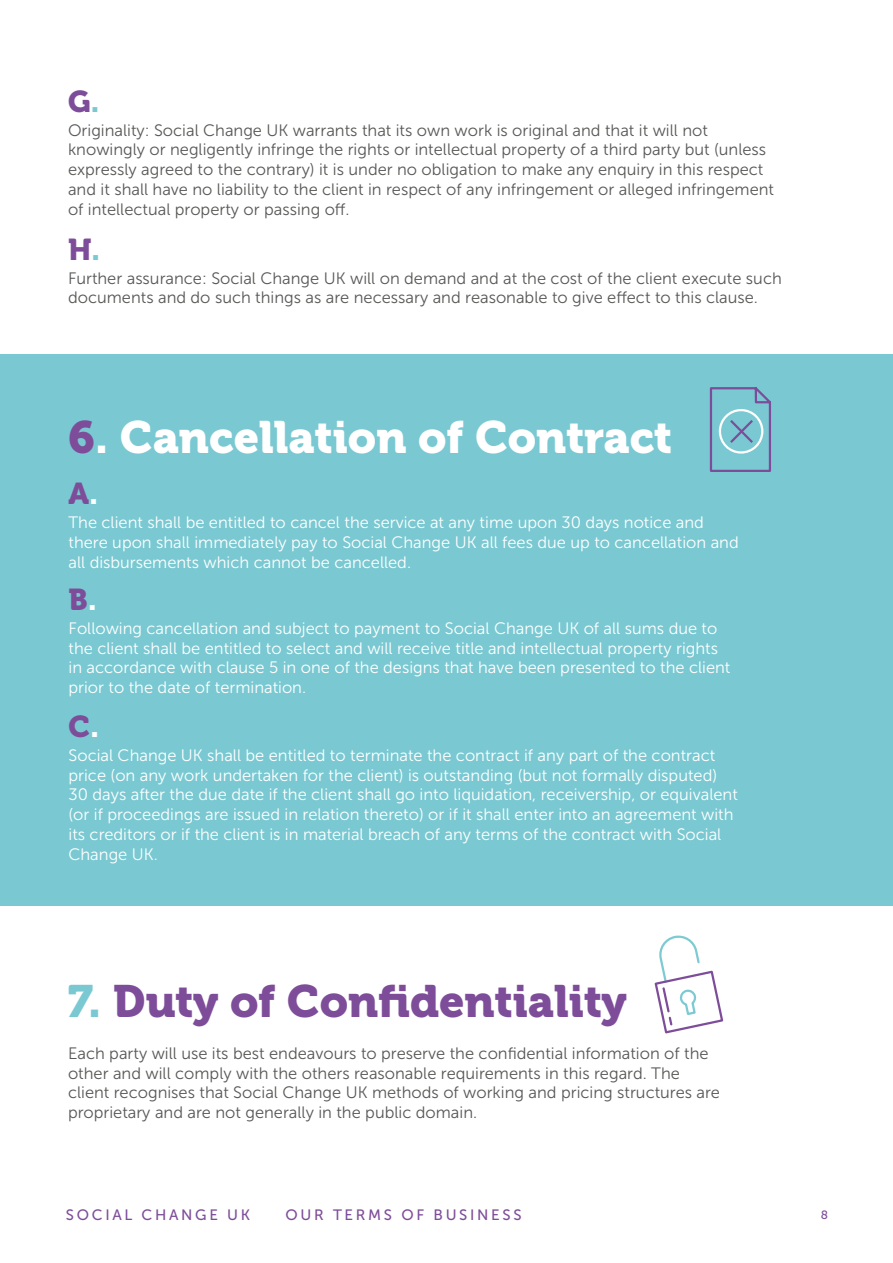
<style>
.page{position:relative;width:893px;height:1263px;background:#fff}
.page>*{position:absolute;margin:0;border:0;box-sizing:border-box;transform-origin:0 0}
.t1{font:45px "Museo 900";color:#fff}
.t2{font:45px "Museo 900";color:#7e4d99}
.t3{font:30px "Museo 900";color:#7e4d99}
.t4{font:16.5px/19.8px "Museo Sans 300";color:#fff}
.t5{font:16.5px/19.8px "Museo Sans 300";color:#575756}
.t6{font:15px "Museo Sans 500";letter-spacing:.18em;color:#7e4d99}
.t7{font:12px "Museo Sans 500";color:#7e4d99}
.s1{color:#7ac9d2}
.s2{color:#7e4d99}
.s3{color:#fff}
</style>
<div class="page">
<div style="left:0;top:354px;width:893px;height:552px;background:#7ac9d2"></div>
<svg style="left:709px;top:387px;width:62px;height:85px"></svg>
<svg style="left:654px;top:935px;width:70px;height:99px"></svg>
<h2 class="t3" style="left:68px;top:84px;width:33px">G<span class="s1">.</span></h2>
<p class="t5" style="left:68px;top:120px;width:708px">Originality: Social Change UK warrants that its own work is original and that it will not knowingly or negligently infringe the rights or intellectual property of a third party but (unless expressly agreed to the contrary) it is under no obligation to make any enquiry in this respect and it shall have no liability to the client in respect of any infringement or alleged infringement of intellectual property or passing off.</p>
<h2 class="t3" style="left:68px;top:232px;width:34px">H<span class="s1">.</span></h2>
<p class="t5" style="left:68px;top:268px;width:715px">Further assurance: Social Change UK will on demand and at the cost of the client execute such documents and do such things as are necessary and reasonable to give effect to this clause.</p>
<h1 class="t1" style="left:69px;top:411px;width:605px"><span class="s2">6</span>. Cancellation of Contract</h1>
<h2 class="t3" style="left:69px;top:476px;width:31px">A<span class="s3">.</span></h2>
<p class="t4" style="left:69px;top:512px;width:672px">The client shall be entitled to cancel the service at any time upon 30 days notice and there upon shall immediately pay to Social Change UK all fees due up to cancellation and all disbursements which cannot be cancelled.</p>
<h2 class="t3" style="left:69px;top:582px;width:30px">B<span class="s3">.</span></h2>
<p class="t4" style="left:69px;top:618px;width:663px">Following cancellation and subject to payment to Social Change UK of all sums due to the client shall be entitled to select and will receive title and intellectual property rights in accordance with clause 5 in one of the designs that have been presented to the client prior to the date of termination.</p>
<h2 class="t3" style="left:69px;top:709px;width:32px">C<span class="s3">.</span></h2>
<p class="t4" style="left:69px;top:745px;width:671px">Social Change UK shall be entitled to terminate the contract if any part of the contract price (on any work undertaken for the client) is outstanding (but not formally disputed)<br>30 days after the due date if the client shall go into liquidation, receivership, or equivalent (or if proceedings are issued in relation thereto) or if it shall enter into an agreement with its creditors or if the client is in material breach of any terms of the contract with Social Change UK.</p>
<h1 class="t2" style="left:68px;top:976px;width:560px"><span class="s1">7.</span> Duty of Confidentiality</h1>
<p class="t5" style="left:68px;top:1043px;width:653px">Each party will use its best endeavours to preserve the confidential information of the other and will comply with the others reasonable requirements in this regard. The client recognises that Social Change UK methods of working and pricing structures are proprietary and are not generally in the public domain.</p>
<p class="t6" style="left:66px;top:1207px;width:186px">SOCIAL CHANGE UK</p>
<p class="t6" style="left:286px;top:1207px;width:238px">OUR TERMS OF BUSINESS</p>
<p class="t7" style="left:821px;top:1208px;width:9px">8</p>
</div>
